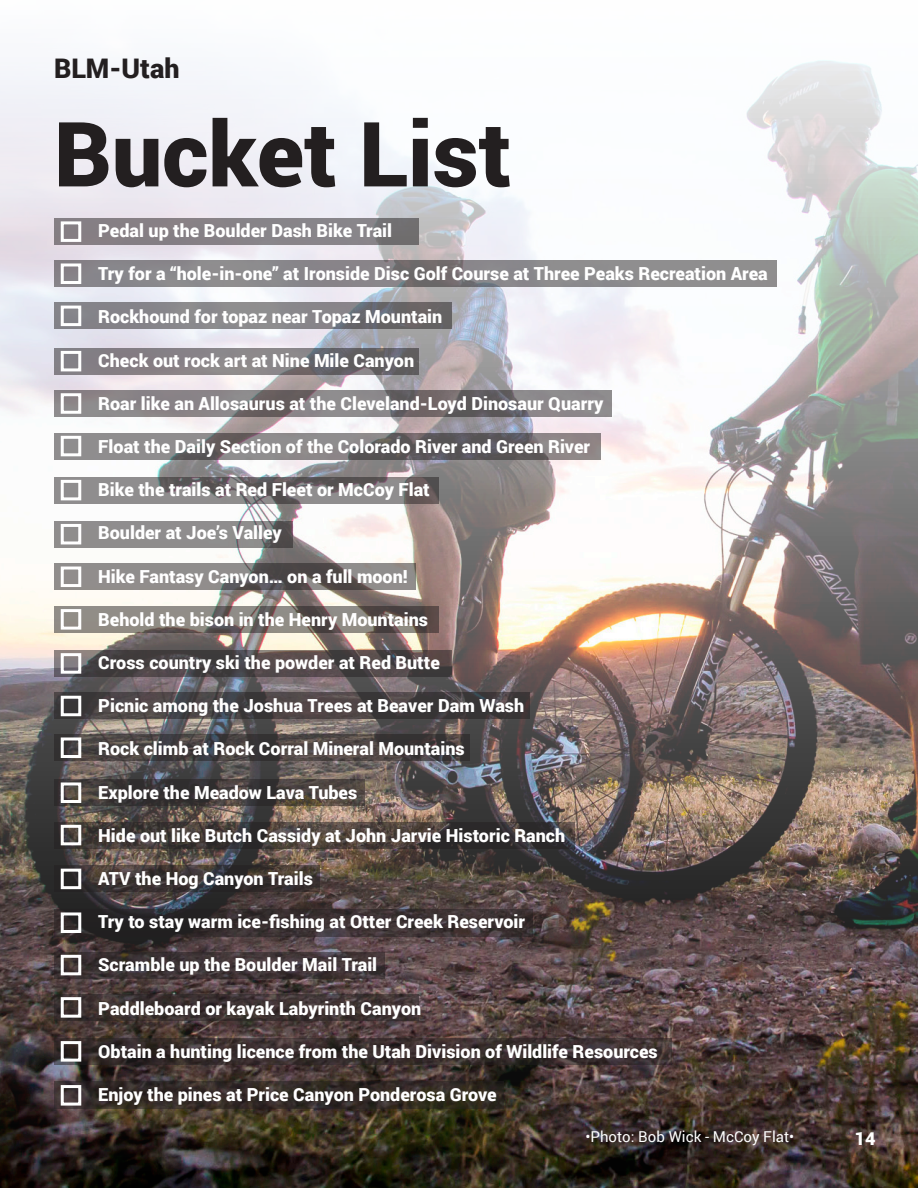
<style>
.page{position:relative;width:918px;height:1188px;background:#fff}
.page>*{position:absolute;margin:0;border:0;box-sizing:border-box;transform-origin:0 0}
.t1{font:900 90px "Roboto";color:#231f20}
.t2{font:900 27px "Roboto";color:#231f20}
.t3{font:900 18px "Roboto";color:#fff}
.t4{font:15px "Roboto";color:#fff}
</style>
<div class="page">
<img style="left:0;top:60px;width:918px;height:1128px">
<svg style="left:54px;top:218px;width:364px;height:27px;background:#847f84"></svg>
<svg style="left:54px;top:348px;width:364px;height:27px;background:#7c787c"></svg>
<svg style="left:54px;top:390px;width:557px;height:27px;background:#7e7a7c"></svg>
<svg style="left:54px;top:433px;width:546px;height:27px;background:#797577"></svg>
<svg style="left:54px;top:477px;width:384px;height:27px;background:#7c7879"></svg>
<svg style="left:54px;top:521px;width:239px;height:27px;background:#888686"></svg>
<svg style="left:54px;top:563px;width:361px;height:27px;background:#7c7877"></svg>
<svg style="left:54px;top:606px;width:384px;height:27px;background:#7a736f"></svg>
<svg style="left:54px;top:650px;width:398px;height:27px;background:#4f4749"></svg>
<svg style="left:54px;top:692px;width:476px;height:27px;background:#464142"></svg>
<svg style="left:54px;top:734px;width:416px;height:27px;background:#464140"></svg>
<svg style="left:54px;top:779px;width:310px;height:27px;background:#413c3a"></svg>
<svg style="left:54px;top:822px;width:521px;height:27px;background:#413b38"></svg>
<svg style="left:54px;top:865px;width:266px;height:27px;background:#3b3433"></svg>
<svg style="left:54px;top:909px;width:478px;height:27px;background:#342d2e"></svg>
<svg style="left:54px;top:952px;width:331px;height:27px;background:#3e3436"></svg>
<svg style="left:54px;top:994px;width:364px;height:27px;background:#3d3232"></svg>
<svg style="left:54px;top:1038px;width:618px;height:27px;background:#382d2d"></svg>
<svg style="left:54px;top:1082px;width:449px;height:27px;background:#332b26"></svg>
<svg style="left:54px;top:302px;width:398px;height:27px;background:#7f7e82"></svg>
<svg style="left:54px;top:260px;width:722px;height:27px;background:#888689"></svg>
<div style="left:61px;top:221px;width:20px;height:21px;border:3px solid #fff"></div>
<div style="left:61px;top:263px;width:20px;height:21px;border:3px solid #fff"></div>
<div style="left:61px;top:306px;width:20px;height:20px;border:3px solid #fff"></div>
<div style="left:61px;top:351px;width:20px;height:20px;border:3px solid #fff"></div>
<div style="left:61px;top:393px;width:20px;height:21px;border:3px solid #fff"></div>
<div style="left:61px;top:436px;width:20px;height:20px;border:3px solid #fff"></div>
<div style="left:61px;top:480px;width:20px;height:20px;border:3px solid #fff"></div>
<div style="left:61px;top:524px;width:20px;height:20px;border:3px solid #fff"></div>
<div style="left:61px;top:567px;width:20px;height:20px;border:3px solid #fff"></div>
<div style="left:61px;top:609px;width:20px;height:21px;border:3px solid #fff"></div>
<div style="left:61px;top:653px;width:20px;height:21px;border:3px solid #fff"></div>
<div style="left:61px;top:696px;width:20px;height:20px;border:3px solid #fff"></div>
<div style="left:61px;top:737px;width:20px;height:21px;border:3px solid #fff"></div>
<div style="left:61px;top:782px;width:20px;height:21px;border:3px solid #fff"></div>
<div style="left:61px;top:825px;width:20px;height:20px;border:3px solid #fff"></div>
<div style="left:61px;top:869px;width:20px;height:20px;border:3px solid #fff"></div>
<div style="left:61px;top:912px;width:20px;height:21px;border:3px solid #fff"></div>
<div style="left:61px;top:955px;width:20px;height:20px;border:3px solid #fff"></div>
<div style="left:61px;top:997px;width:20px;height:21px;border:3px solid #fff"></div>
<div style="left:61px;top:1041px;width:20px;height:21px;border:3px solid #fff"></div>
<div style="left:61px;top:1085px;width:20px;height:21px;border:3px solid #fff"></div>
<p class="t2" style="left:54px;top:50px;width:127px">BLM-Utah</p>
<p class="t1" style="left:54px;top:91px;width:459px">Bucket List</p>
<p class="t3" style="left:98px;top:218px;width:295px">Pedal up the Boulder Dash Bike Trail</p>
<p class="t3" style="left:98px;top:261px;width:671px">Try for a “hole-in-one” at Ironside Disc Golf Course at Three Peaks Recreation Area</p>
<p class="t3" style="left:98px;top:304px;width:345px">Rockhound for topaz near Topaz Mountain</p>
<p class="t3" style="left:98px;top:348px;width:317px">Check out rock art at Nine Mile Canyon</p>
<p class="t3" style="left:98px;top:391px;width:507px">Roar like an Allosaurus at the Cleveland-Loyd Dinosaur Quarry</p>
<p class="t3" style="left:98px;top:434px;width:494px">Float the Daily Section of the Colorado River and Green River</p>
<p class="t3" style="left:98px;top:477px;width:333px">Bike the trails at Red Fleet or McCoy Flat</p>
<p class="t3" style="left:98px;top:520px;width:185px">Boulder at Joe’s Valley</p>
<p class="t3" style="left:98px;top:564px;width:311px">Hike Fantasy Canyon… on a full moon!</p>
<p class="t3" style="left:98px;top:607px;width:331px">Behold the bison in the Henry Mountains</p>
<p class="t3" style="left:98px;top:650px;width:343px">Cross country ski the powder at Red Butte</p>
<p class="t3" style="left:98px;top:693px;width:427px">Picnic among the Joshua Trees at Beaver Dam Wash</p>
<p class="t3" style="left:98px;top:736px;width:368px">Rock climb at Rock Corral Mineral Mountains</p>
<p class="t3" style="left:98px;top:780px;width:261px">Explore the Meadow Lava Tubes</p>
<p class="t3" style="left:98px;top:823px;width:468px">Hide out like Butch Cassidy at John Jarvie Historic Ranch</p>
<p class="t3" style="left:98px;top:866px;width:216px">ATV the Hog Canyon Trails</p>
<p class="t3" style="left:98px;top:909px;width:428px">Try to stay warm ice-fishing at Otter Creek Reservoir</p>
<p class="t3" style="left:98px;top:952px;width:280px">Scramble up the Boulder Mail Trail</p>
<p class="t3" style="left:98px;top:996px;width:324px">Paddleboard or kayak Labyrinth Canyon</p>
<p class="t3" style="left:98px;top:1039px;width:561px">Obtain a hunting licence from the Utah Division of Wildlife Resources</p>
<p class="t3" style="left:98px;top:1082px;width:400px">Enjoy the pines at Price Canyon Ponderosa Grove</p>
<p class="t4" style="left:585px;top:1126px;width:210px">•Photo: Bob Wick - McCoy Flat•</p>
<p class="t3" style="left:855px;top:1126px;width:22px">14</p>
</div>
